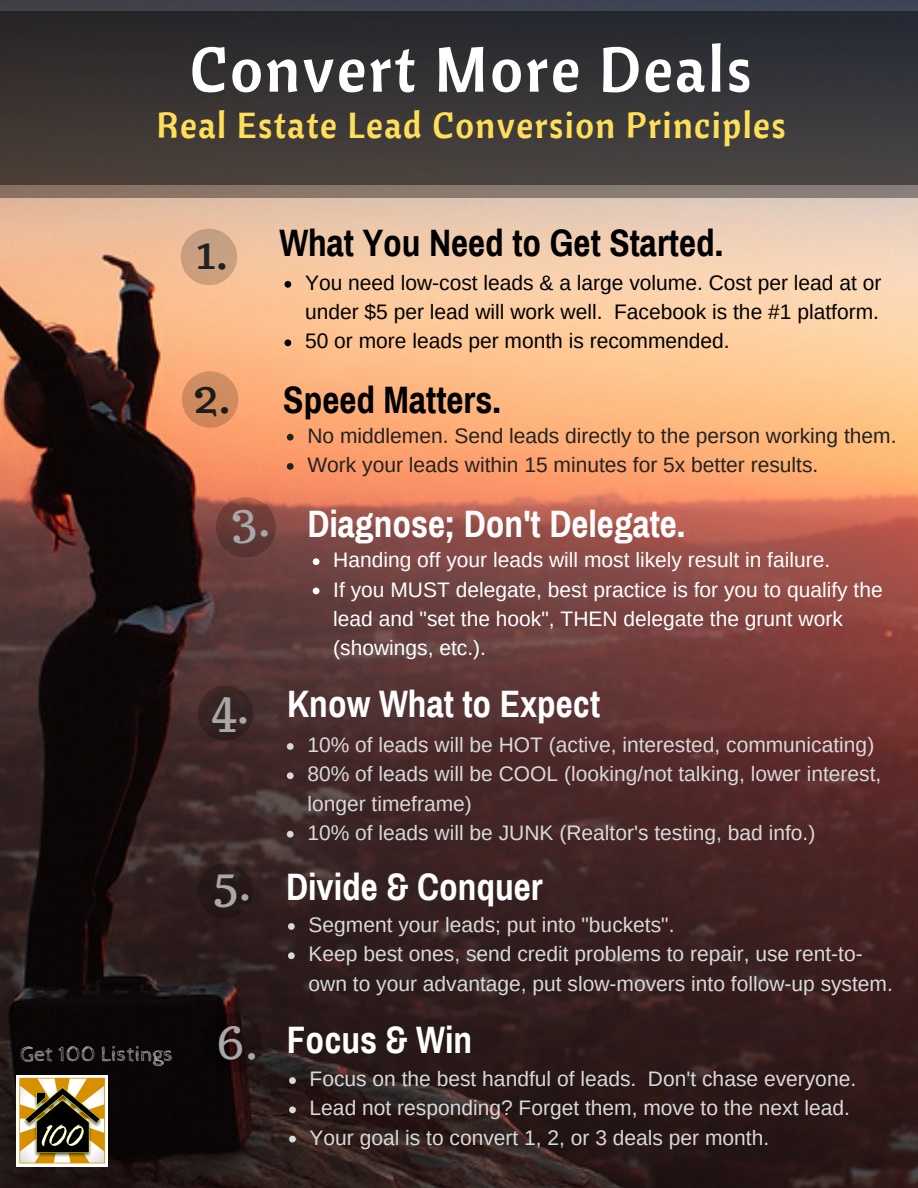
<style>
.page{position:relative;width:918px;height:1188px;background:#fff}
.page>*{position:absolute;margin:0;border:0;box-sizing:border-box;transform-origin:0 0}
.t1{font:63px "Cantora One";letter-spacing:.04em;color:#fff}
.t2{font:48px "Trocchi";color:#a8a8a8}
.t3{font:48px "Trocchi";color:#222}
.t4{font:700 37.35px "Archivo Narrow";color:#fff}
.t5{font:700 37.35px "Archivo Narrow";color:#000}
.t6{font:36px "Cantora One";letter-spacing:.04em;color:#ffde59}
.t7{font:21.75px "Cabin Sketch";color:#a8a8a8}
.t8{font:21px/29.2px "Arimo";color:#d9d9d9}
.t9{font:21px/29.2px "Arimo";color:#fff}
.t10{font:21px/29.2px "Arimo";color:#000;text-align:justify}
.t11{font:21px/29.2px "Arimo";color:#222}
</style>
<div class="page">
<img style="left:0;top:197px;width:918px;height:991px">
<svg style="left:0;top:0;width:918px;height:197px;background:#625c5d"></svg>
<div style="left:0;top:12px;width:918px;height:173px;background:linear-gradient(to bottom,#25262d,#4b443f)"></div>
<svg style="left:181px;top:229px;width:56px;height:56px;background:#d1a685"></svg>
<svg style="left:216px;top:497px;width:60px;height:60px;background:#75423b"></svg>
<svg style="left:287px;top:434px;width:7px;height:7px"></svg>
<svg style="left:287px;top:463px;width:7px;height:7px"></svg>
<svg style="left:287px;top:743px;width:7px;height:7px"></svg>
<svg style="left:287px;top:772px;width:7px;height:7px"></svg>
<svg style="left:287px;top:831px;width:7px;height:7px"></svg>
<svg style="left:289px;top:1077px;width:7px;height:7px"></svg>
<svg style="left:289px;top:1106px;width:7px;height:7px"></svg>
<svg style="left:289px;top:1136px;width:7px;height:6px"></svg>
<img style="left:16px;top:1075px;width:91px;height:91px">
<svg style="left:313px;top:558px;width:6px;height:7px"></svg>
<svg style="left:313px;top:588px;width:6px;height:6px"></svg>
<svg style="left:182px;top:371px;width:56px;height:57px;background:#d99063"></svg>
<svg style="left:198px;top:686px;width:55px;height:55px;background:#3a2525"></svg>
<svg style="left:288px;top:923px;width:7px;height:7px"></svg>
<svg style="left:288px;top:952px;width:7px;height:7px"></svg>
<svg style="left:198px;top:863px;width:55px;height:55px;background:#2a1b1b"></svg>
<svg style="left:285px;top:281px;width:6px;height:7px"></svg>
<svg style="left:285px;top:339px;width:6px;height:7px"></svg>
<svg style="left:202px;top:1013px;width:60px;height:60px;background:#180c0b"></svg>
<h1 class="t1" style="left:190px;top:29px;width:563px">Convert More Deals</h1>
<h3 class="t6" style="left:157px;top:102px;width:631px">Real Estate Lead Conversion Principles</h3>
<p class="t7" style="left:20px;top:1042px;width:154px">Get 100 Listings</p>
<h2 class="t3" style="left:196px;top:220px;width:35px">1.</h2>
<h2 class="t3" style="left:193px;top:365px;width:40px">2.</h2>
<h3 class="t5" style="left:279px;top:223px;width:446px">What You Need to Get Started.</h3>
<p class="t10" style="left:305px;top:268px;width:578px">You need low-cost leads &amp; a large volume. Cost per lead at or under $5 per lead will work well. Facebook is the #1 platform.<br>50 or more leads per month is recommended.</p>
<h3 class="t5" style="left:283px;top:380px;width:219px">Speed Matters.</h3>
<p class="t11" style="left:307px;top:421px;width:591px">No middlemen. Send leads directly to the person working them.<br>Work your leads within 15 minutes for 5x better results.</p>
<h2 class="t2" style="left:232px;top:488px;width:41px">3.</h2>
<h3 class="t4" style="left:307px;top:504px;width:380px">Diagnose; Don't Delegate.</h3>
<p class="t9" style="left:333px;top:545px;width:551px">Handing off your leads will most likely result in failure.<br>If you MUST delegate, best practice is for you to qualify the lead and "set the hook", THEN delegate the grunt work (showings, etc.).</p>
<h2 class="t2" style="left:210px;top:674px;width:41px">4.</h2>
<h3 class="t4" style="left:287px;top:685px;width:314px">Know What to Expect</h3>
<p class="t8" style="left:307px;top:730px;width:575px">10% of leads will be HOT (active, interested, communicating)<br>80% of leads will be COOL (looking/not talking, lower interest, longer timeframe)<br>10% of leads will be JUNK (Realtor's testing, bad info.)</p>
<h2 class="t2" style="left:213px;top:851px;width:41px">5.</h2>
<h3 class="t4" style="left:286px;top:867px;width:258px">Divide &amp; Conquer</h3>
<p class="t8" style="left:309px;top:910px;width:586px">Segment your leads; put into "buckets".<br>Keep best ones, send credit problems to repair, use rent-to&shy;own to your advantage, put slow-movers into follow-up system.</p>
<h2 class="t2" style="left:216px;top:1010px;width:44px">6.</h2>
<h3 class="t4" style="left:287px;top:1020px;width:187px">Focus &amp; Win</h3>
<p class="t8" style="left:310px;top:1064px;width:548px">Focus on the best handful of leads. Don't chase everyone.<br>Lead not responding? Forget them, move to the next lead.<br>Your goal is to convert 1, 2, or 3 deals per month.</p>
</div>
